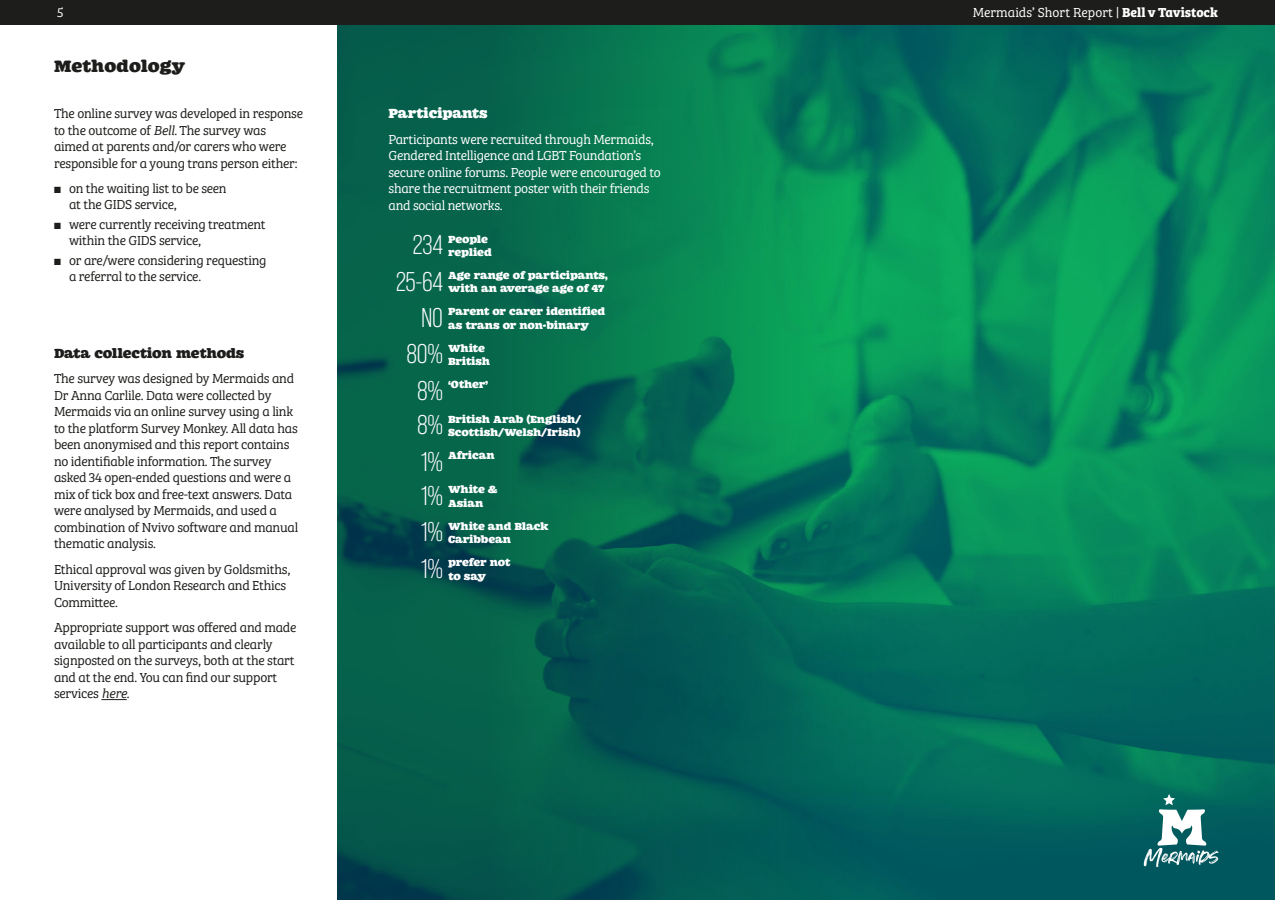
<style>
.page{position:relative;width:1275px;height:900px;background:#fff}
.page>*{position:absolute;margin:0;border:0;box-sizing:border-box;transform-origin:0 0}
.t1{font:27px "Bebas Neue Pro";letter-spacing:-.01em;color:#fff}
.t2{font:900 16.8px "Westin";color:#1d1d1b}
.t3{font:13.5px/16.5px "Bree Serif Lt";letter-spacing:-.02em;color:#1d1d1b}
.t4{font:13.5px/16.5px "Bree Serif Lt";letter-spacing:-.02em;color:#fff}
.t5{font:13.5px "Bree Serif Lt";color:#fff}
.t6{font:900 13.5px "Westin";letter-spacing:-.02em;color:#1d1d1b}
.t7{font:900 13.5px "Westin";letter-spacing:-.02em;color:#fff}
.t8{font:900 10.5px/23px "Westin";letter-spacing:-.02em;color:#fff}
.s1{font-family:"Bree Serif";font-weight:700}
.s2{font-style:italic}
</style>
<div class="page">
<img style="left:915px;top:25px;width:359px;height:875px">
<svg style="left:338px;top:25px;width:577px;height:875px;background:#056b52"></svg>
<svg style="left:101px;top:699px;width:26px;height:1px"></svg>
<svg style="left:1144px;top:794px;width:75px;height:73px"></svg>
<div style="left:0;top:0;width:1275px;height:25px;background:#1d1d1b"></div>
<p class="t4" style="left:57px;top:4px;width:8px">5</p>
<p class="t5" style="left:973px;top:3px;width:247px">Mermaids’ Short Report | <span class="s1">Bell v Tavistock</span></p>
<p class="t2" style="left:54px;top:55px;width:133px">Methodology</p>
<p class="t3" style="left:54px;top:104px;width:251px">The online survey was developed in response to the outcome of <span class="s2">Bell</span>. The survey was aimed at parents and/or carers who were responsible for a young trans person either:</p>
<p class="t3" style="left:69px;top:179px;width:159px;text-indent:-15px">■ on the waiting list to be seen at the GIDS service,</p>
<p class="t3" style="left:69px;top:215px;width:198px;text-indent:-15px">■ were currently receiving treatment within the GIDS service,</p>
<p class="t3" style="left:69px;top:251px;width:199px;text-indent:-15px">■ or are/were considering requesting a referral to the service.</p>
<p class="t6" style="left:54px;top:344px;width:192px">Data collection methods</p>
<p class="t3" style="left:54px;top:370px;width:246px">The survey was designed by Mermaids and Dr Anna Carlile. Data were collected by Mermaids via an online survey using a link to the platform Survey Monkey. All data has been anonymised and this report contains no identifiable information. The survey asked 34 open-ended questions and were a mix of tick box and free-text answers. Data were analysed by Mermaids, and used a combination of Nvivo software and manual thematic analysis.</p>
<p class="t3" style="left:54px;top:560px;width:238px">Ethical approval was given by Goldsmiths,<br>University of London Research and Ethics<br>Committee.</p>
<p class="t3" style="left:54px;top:619px;width:244px">Appropriate support was offered and made available to all participants and clearly signposted on the surveys, both at the start and at the end. You can find our support services <span class="s2">here</span>.</p>
<p class="t7" style="left:388px;top:105px;width:100px">Participants</p>
<p class="t4" style="left:388px;top:130px;width:274px">Participants were recruited through Mermaids, Gendered Intelligence and LGBT Foundation’s secure online forums. People were encouraged to share the recruitment poster with their friends and social networks.</p>
<p class="t8" style="left:448px;top:228px;width:41px">People</p>
<h1 class="t1" style="left:413px;top:230px;width:32px">234</h1>
<p class="t8" style="left:448px;top:241px;width:45px">replied</p>
<p class="t8" style="left:448px;top:264px;width:161px">Age range of participants,</p>
<h1 class="t1" style="left:396px;top:266px;width:49px">25-64</h1>
<p class="t8" style="left:448px;top:278px;width:158px">with an average age of 47</p>
<p class="t8" style="left:448px;top:300px;width:159px">Parent or carer identified</p>
<h1 class="t1" style="left:421px;top:303px;width:23px">NO</h1>
<p class="t8" style="left:448px;top:314px;width:143px">as trans or non-binary</p>
<p class="t8" style="left:448px;top:337px;width:38px">White</p>
<h1 class="t1" style="left:407px;top:339px;width:38px">80%</h1>
<p class="t8" style="left:448px;top:350px;width:44px">British ‘Other’</p>
<h1 class="t1" style="left:417px;top:375px;width:28px">8%</h1>
<p class="t8" style="left:448px;top:408px;width:135px">British Arab (English/</p>
<h1 class="t1" style="left:417px;top:410px;width:28px">8%</h1>
<p class="t8" style="left:448px;top:421px;width:134px">Scottish/Welsh/Irish)<br>African</p>
<h1 class="t1" style="left:421px;top:446px;width:24px">1%</h1>
<p class="t8" style="left:448px;top:479px;width:51px">White &amp;</p>
<h1 class="t1" style="left:421px;top:481px;width:24px">1%</h1>
<p class="t8" style="left:448px;top:492px;width:37px">Asian</p>
<p class="t8" style="left:448px;top:515px;width:102px">White and Black</p>
<h1 class="t1" style="left:421px;top:517px;width:24px">1%</h1>
<p class="t8" style="left:448px;top:528px;width:65px">Caribbean prefer not</p>
<h1 class="t1" style="left:421px;top:553px;width:24px">1%</h1>
<p class="t8" style="left:448px;top:565px;width:40px">to say</p>
</div>
